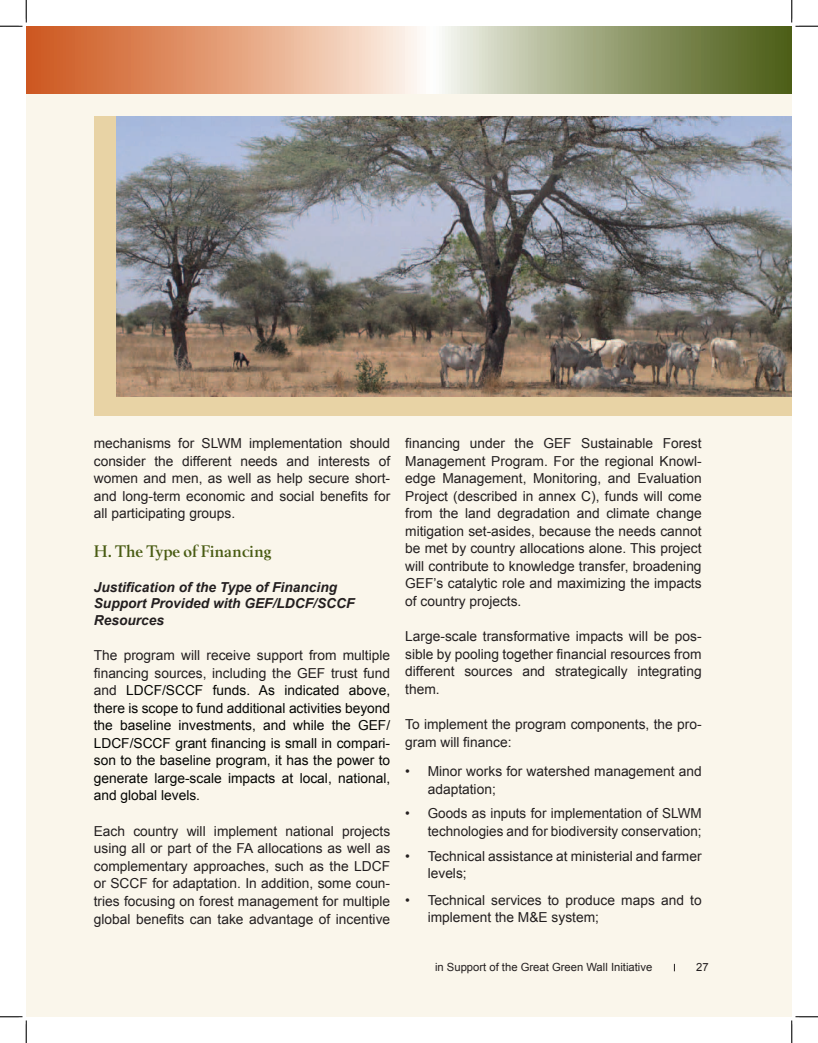
<style>
.page{position:relative;width:818px;height:1043px;background:#fff}
.page>*{position:absolute;margin:0;border:0;box-sizing:border-box;transform-origin:0 0}
.t1{font:700 17.5px "Berling";color:#485b12}
.t2{font:13.75px/17.5px "Arial";color:#231f20;text-align:justify}
.t3{font:13.75px/17.5px "Arial";color:#040503;text-align:justify}
.t4{font:italic 700 13.75px/16.5px "Arial";color:#231f20}
.t5{font:11.25px "Arial";color:#231f20}
.s1{color:#231f20}
</style>
<div class="page">
<div style="left:26px;top:26px;width:765px;height:990px;background:#faf6eb"></div>
<svg style="left:26px;top:26px;width:765px;height:68px"></svg>
<div style="left:94px;top:116px;width:697px;height:299px;background:#e8d3a5"></div>
<img style="left:116px;top:116px;width:675px;height:280px">
<svg style="left:0;top:0;width:27px;height:27px"></svg>
<svg style="left:0;top:1016px;width:27px;height:26px"></svg>
<svg style="left:790px;top:0;width:28px;height:27px"></svg>
<svg style="left:790px;top:1015px;width:28px;height:27px"></svg>
<p class="t2" style="left:94px;top:435px;width:298px">mechanisms for SLWM implementation should consider the different needs and interests of women and men, as well as help secure short&shy;and long-term economic and social benefits for all participating groups.</p>
<p class="t1" style="left:94px;top:542px;width:179px">H. The Type of Financing</p>
<p class="t4" style="left:94px;top:579px;width:262px">Justification of the Type of Financing<br>Support Provided with GEF/LDCF/SCCF<br>Resources</p>
<p class="t3" style="left:94px;top:647px;width:298px"><span class="s1">The program will receive support from multiple financing sources, including the GEF trust fund and</span> LDCF/SCCF funds. As indicated above, there is scope to fund additional activities beyond the baseline investments, and while the GEF/ LDCF/SCCF grant financing is small in compari&shy;son to the baseline program, it has the power to generate large-scale impacts at local, national, and global levels.</p>
<p class="t2" style="left:94px;top:822px;width:298px">Each country will implement national projects using all or part of the FA allocations as well as complementary approaches, such as the LDCF or SCCF for adaptation. In addition, some coun&shy;tries focusing on forest management for multiple global benefits can take advantage of incentive</p>
<p class="t2" style="left:405px;top:435px;width:298px">financing under the GEF Sustainable Forest Management Program. For the regional Knowl&shy;edge Management, Monitoring, and Evaluation Project (described in annex C), funds will come from the land degradation and climate change mitigation set-asides, because the needs cannot be met by country allocations alone. This project will contribute to knowledge transfer, broadening GEF’s catalytic role and maximizing the impacts of country projects.</p>
<p class="t2" style="left:405px;top:628px;width:298px">Large-scale transformative impacts will be pos&shy;sible by pooling together financial resources from different sources and strategically integrating them.</p>
<p class="t2" style="left:405px;top:716px;width:298px">To implement the program components, the pro&shy;gram will finance:</p>
<p class="t2" style="left:427px;top:762px;width:275px;text-indent:-22px">• Minor works for watershed management and adaptation;</p>
<p class="t2" style="left:405px;top:804px;width:298px;text-align:right">• Goods as inputs for implementation of SLWM technologies and for biodiversity conservation;</p>
<p class="t2" style="left:427px;top:847px;width:275px;text-indent:-22px">• Technical assistance at ministerial and farmer levels;</p>
<p class="t2" style="left:427px;top:891px;width:275px;text-indent:-22px">• Technical services to produce maps and to implement the M&amp;E system;</p>
<p class="t5" style="left:435px;top:959px;width:219px">in Support of the Great Green Wall Initiative</p>
<p class="t5" style="left:696px;top:959px;width:14px">27</p>
</div>
